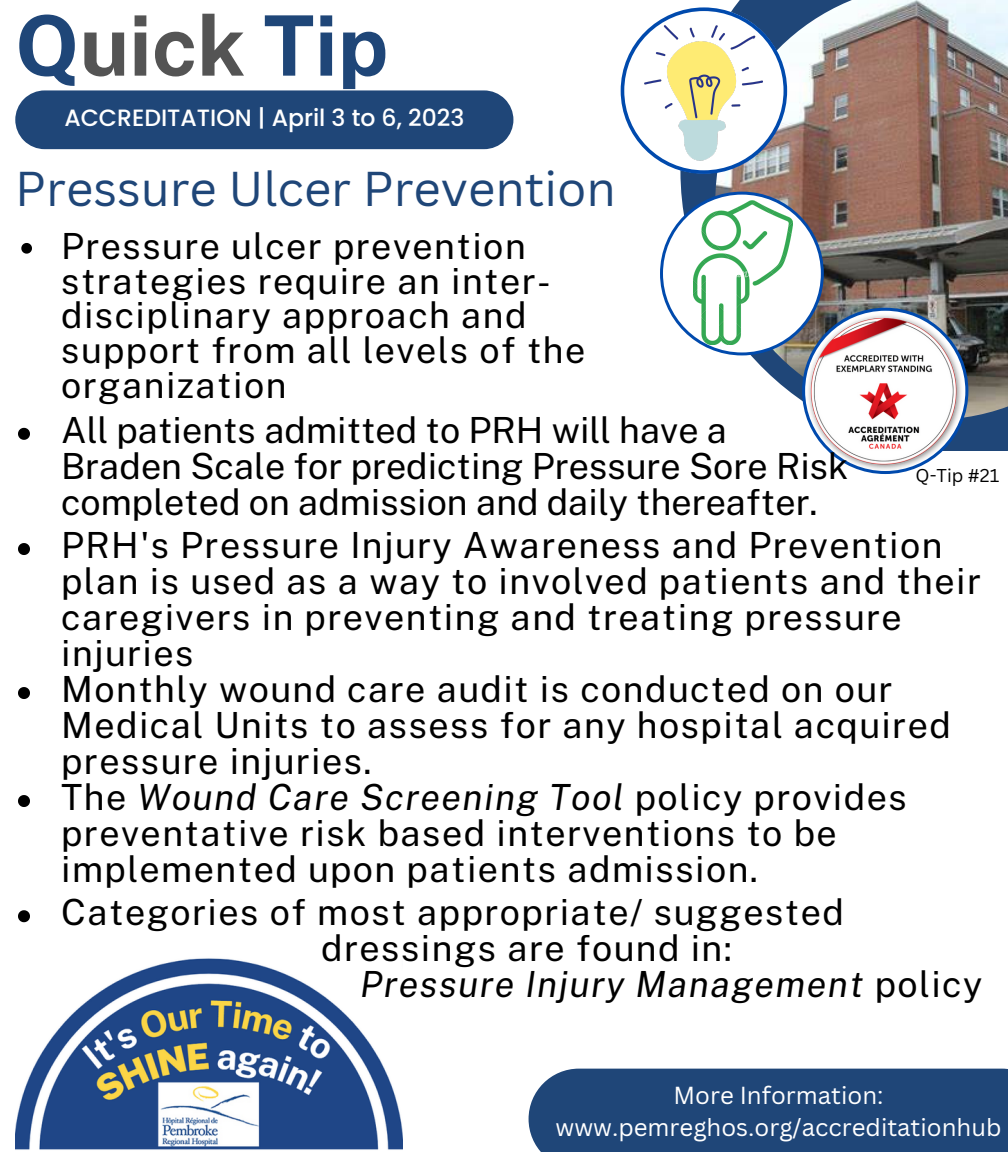
<style>
.page{position:relative;width:1008px;height:1152px;background:#fff}
.page>*{position:absolute;margin:0;border:0;box-sizing:border-box;transform-origin:0 0}
.t1{font:700 83.2px "Public Sans";color:#1f4678}
.t2{font:47.6px "Canva Sans";color:#1f4678}
.t3{font:36px/36px "Public Sans";letter-spacing:.04em;color:#000}
.t4{font:36px/36px "Public Sans";color:#000}
.t5{font:italic 36px "Public Sans";letter-spacing:.04em;color:#000}
.t6{font:24px/32px "Canva Sans";color:#fff;text-align:center}
.t7{font:500 23.6px "Poppins";color:#fff}
.t8{font:18px "Canva Sans";color:#000}
.s1{color:#545454}
.s2{font-style:italic}
.s3{font-style:normal}
</style>
<div class="page">
<div style="left:15px;top:90px;width:498px;height:59px;background:#1f4678"></div>
<div style="left:529px;top:1069px;width:479px;height:83px;background:#1f4678"></div>
<img style="left:715px;top:0;width:293px;height:420px">
<svg style="left:621px;top:7px;width:166px;height:167px"></svg>
<img style="left:644px;top:26px;width:118px;height:135px">
<img style="left:660px;top:192px;width:308px;height:282px">
<svg style="left:18px;top:543px;width:12px;height:12px"></svg>
<svg style="left:18px;top:687px;width:12px;height:12px"></svg>
<svg style="left:18px;top:795px;width:12px;height:12px"></svg>
<svg style="left:21px;top:243px;width:11px;height:11px"></svg>
<img style="left:15px;top:958px;width:387px;height:192px">
<img style="left:694px;top:201px;width:99px;height:144px">
<svg style="left:18px;top:910px;width:12px;height:12px"></svg>
<svg style="left:18px;top:428px;width:12px;height:12px"></svg>
<h1 class="t1" style="left:15px;top:-3px;width:374px">Q<span class="s1">uick</span> Tip</h1>
<p class="t7" style="left:64px;top:102px;width:401px">ACCREDITATION | April 3 to 6, 2023</p>
<h2 class="t2" style="left:15px;top:156px;width:602px">Pressure Ulcer Prevention</h2>
<p class="t3" style="left:61px;top:229px;width:526px;line-height:34.8px">Pressure ulcer prevention strategies require an inter&shy;disciplinary approach and support from all levels of the organization</p>
<p class="t4" style="left:61px;top:412px;width:789px">All patients admitted to PRH will have a<br>Braden Scale for predicting Pressure Sore Risk completed on admission and daily thereafter.</p>
<p class="t8" style="left:916px;top:462px;width:85px">Q-Tip #21</p>
<p class="t3" style="left:61px;top:527px;width:921px">PRH's Pressure Injury Awareness and Prevention plan is used as a way to involved patients and their caregivers in preventing and treating pressure injuries<br>Monthly wound care audit is conducted on our Medical Units to assess for any hospital acquired pressure injuries.<br>The <span class="s2">Wound Care Screening Tool</span> policy provides preventative risk based interventions to be implemented upon patients admission.</p>
<p class="t3" style="left:321px;top:894px;width:524px;text-indent:-260px">Categories of most appropriate/ suggested dressings are found in:</p>
<p class="t5" style="left:360px;top:963px;width:624px">Pressure Injury Management <span class="s3">policy</span></p>
<p class="t6" style="left:556px;top:1079px;width:448px">More Information: www.pemreghos.org/accreditationhub</p>
</div>
